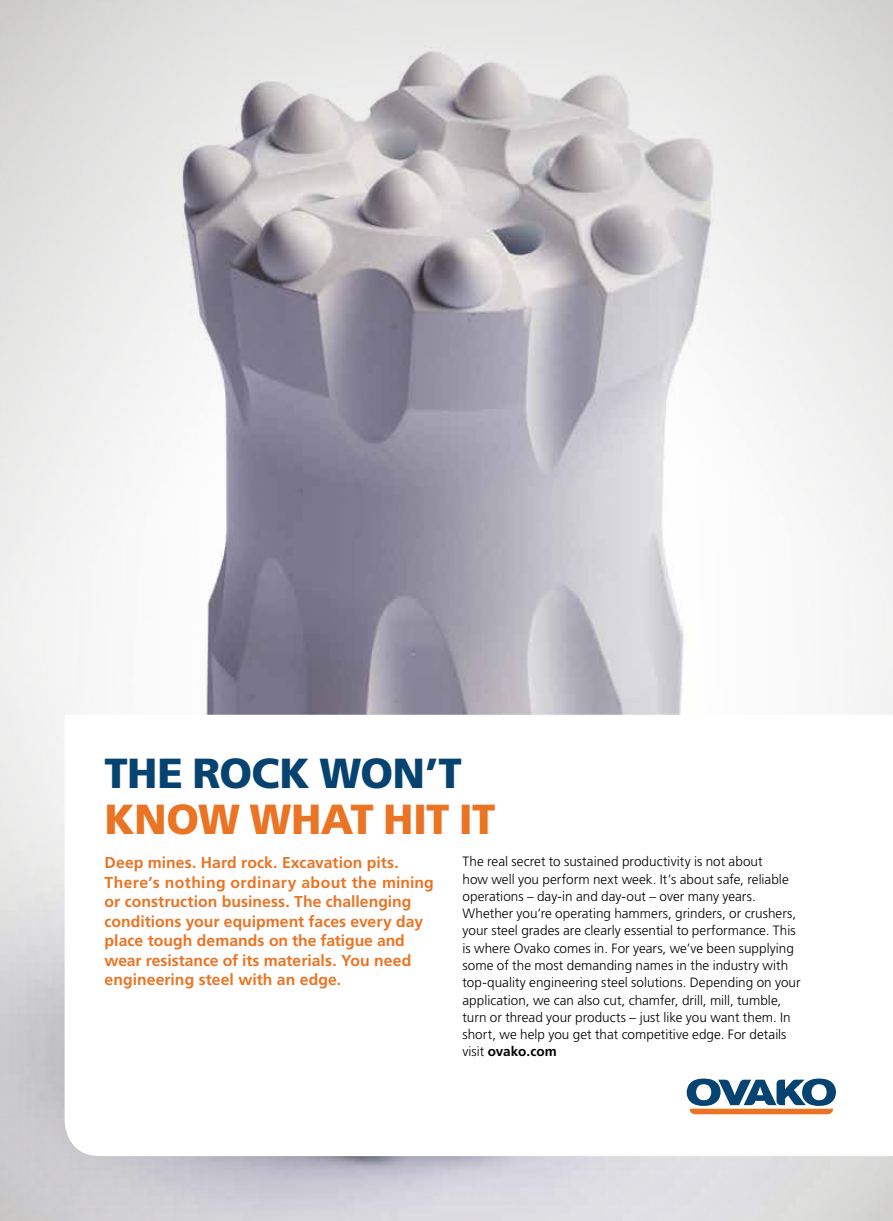
<style>
.page{position:relative;width:893px;height:1221px;background:#fff}
.page>*{position:absolute;margin:0;border:0;box-sizing:border-box;transform-origin:0 0}
.t1{font:900 42px "Frutiger LT Std";letter-spacing:-.015em;color:#ea7424}
.t2{font:900 42px "Frutiger LT Std";letter-spacing:-.015em;color:#064370}
.t3{font:700 15.75px/19.5px "Frutiger LT Std";letter-spacing:.005em;color:#ea7424}
.t4{font:300 13.5px/17.2px "Frutiger LT Std";letter-spacing:.005em;color:#000}
.s1{font-weight:700}
</style>
<div class="page">
<img style="left:0;top:0;width:893px;height:1220px">
<svg style="left:65px;top:714px;width:828px;height:442px"></svg>
<svg style="left:687px;top:1078px;width:149px;height:36px"></svg>
<h1 class="t2" style="left:105px;top:747px;width:359px">THE ROCK WON’T</h1>
<h1 class="t1" style="left:105px;top:794px;width:392px">KNOW WHAT HIT IT</h1>
<p class="t3" style="left:105px;top:852px;width:331px">Deep mines. Hard rock. Excavation pits.<br>There’s nothing ordinary about the mining or construction business. The challenging conditions your equipment faces every day place tough demands on the fatigue and wear resistance of its materials. You need engineering steel with an edge.</p>
<p class="t4" style="left:462px;top:853px;width:340px">The real secret to sustained productivity is not about<br>how well you perform next week. It’s about safe, reliable operations – day-in and day-out – over many years.<br>Whether you’re operating hammers, grinders, or crushers, your steel grades are clearly essential to performance. This is where Ovako comes in. For years, we’ve been supplying some of the most demanding names in the industry with top-quality engineering steel solutions. Depending on your application, we can also cut, chamfer, drill, mill, tumble, turn or thread your products – just like you want them. In short, we help you get that competitive edge. For details visit <span class="s1">ovako.com</span></p>
</div>
